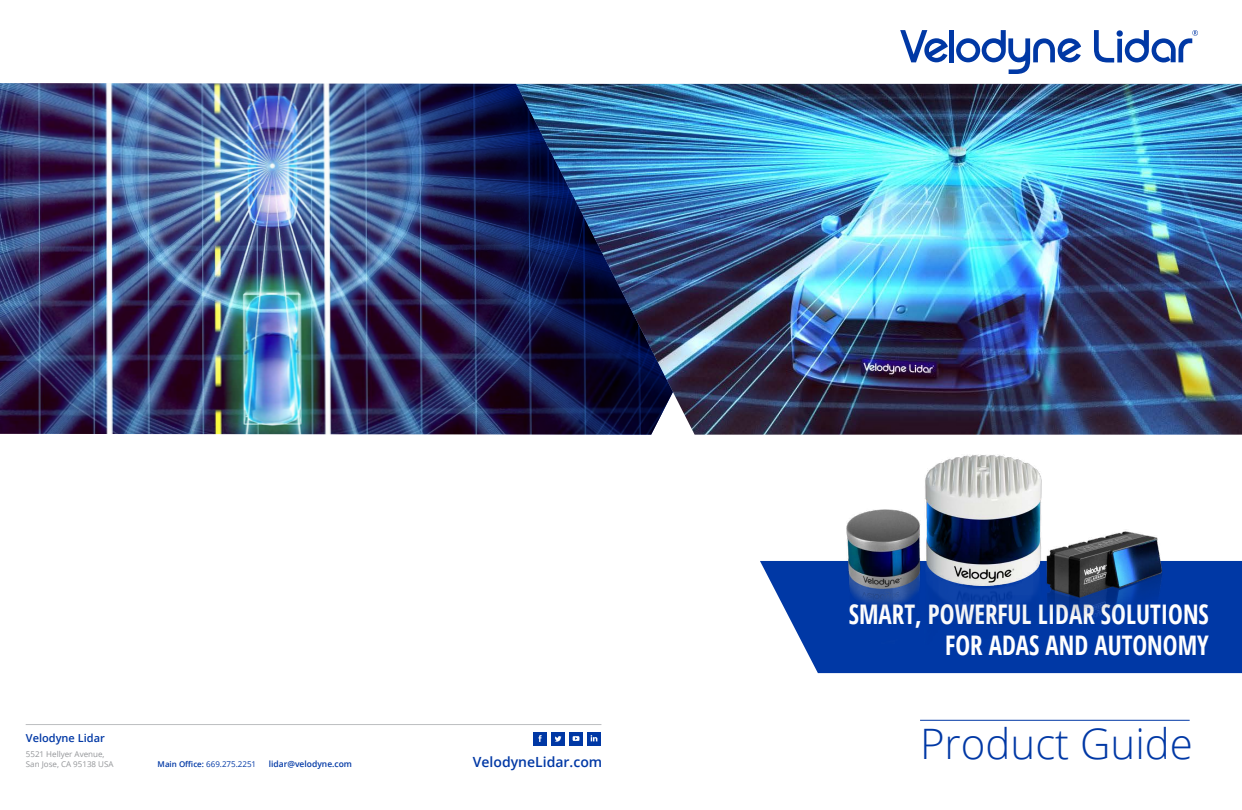
<style>
.page{position:relative;width:1242px;height:810px;background:#fff}
.page>*{position:absolute;margin:0;border:0;box-sizing:border-box;transform-origin:0 0}
.t1{font:300 42px "Open Sans";color:#0038a5}
.t2{font:700 condensed 27px/30.8px "Open Sans";color:#fff;text-align:right;scale:.92 1}
.t3{font:600 14px "Open Sans";color:#0038a5}
.t4{font:600 11px "Open Sans";color:#0038a5}
.t5{font:600 8.5px "Open Sans";color:#0038a5}
.t6{font:8px/10px "Open Sans";color:#939598}
.t7{font:8px "Open Sans";color:#0038a5}
.s1{font-weight:600}
</style>
<div class="page">
<hr style="left:950px;top:30px;width:4px;height:32px;background:#0038a5">
<svg style="left:900px;top:30px;width:48px;height:32px"></svg>
<svg style="left:956px;top:30px;width:125px;height:44px"></svg>
<svg style="left:1094px;top:30px;width:104px;height:32px"></svg>
<hr style="left:26px;top:724px;width:575px;height:1px;background:#bcbec0">
<div style="left:533px;top:732px;width:14px;height:13px;background:#0038a5"></div>
<svg style="left:538px;top:735px;width:4px;height:7px"></svg>
<div style="left:569px;top:732px;width:14px;height:13px;background:#0038a5"></div>
<svg style="left:573px;top:736px;width:6px;height:5px"></svg>
<div style="left:551px;top:732px;width:14px;height:13px;background:#0038a5"></div>
<svg style="left:555px;top:736px;width:6px;height:6px"></svg>
<svg style="left:587px;top:732px;width:14px;height:13px"></svg>
<svg style="left:591px;top:735px;width:6px;height:6px"></svg>
<img style="left:673px;top:84px;width:569px;height:351px">
<hr style="left:920px;top:720px;width:270px;height:1px;background:#0038a5">
<img style="left:0;top:83px;width:673px;height:352px">
<img style="left:745px;top:377px;width:488px;height:297px">
<p class="t4" style="left:26px;top:731px;width:80px">Velodyne Lidar</p>
<p class="t6" style="left:26px;top:749px;width:89px">5521 Hellyer Avenue,<br>San Jose, CA 95138 USA</p>
<p class="t7" style="left:158px;top:759px;width:100px"><span class="s1">Main Office:</span> 669.275.2251</p>
<p class="t5" style="left:269px;top:758px;width:85px">lidar@velodyne.com</p>
<p class="t3" style="left:473px;top:752px;width:131px">VelodyneLidar.com</p>
<p class="t2" style="left:849px;top:599px;width:393px">SMART, POWERFUL LIDAR SOLUTIONS<br>FOR ADAS AND AUTONOMY</p>
<h1 class="t1" style="left:920px;top:715px;width:274px">Product Guide</h1>
</div>
